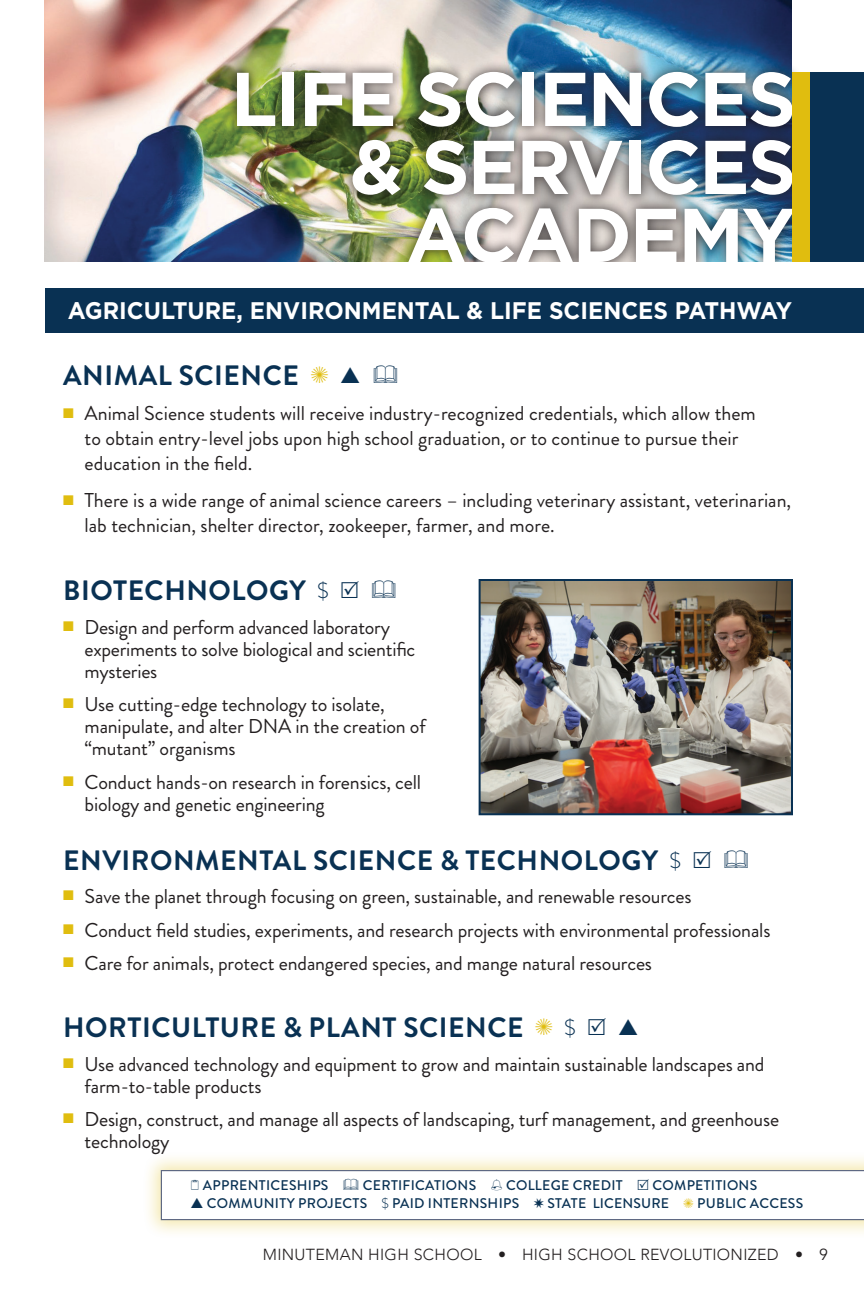
<style>
.page{position:relative;width:864px;height:1296px;background:#fff}
.page>*{position:absolute;margin:0;border:0;box-sizing:border-box;transform-origin:0 0}
.t1{font:700 76px/68px "Gotham";letter-spacing:-.03em;color:#fff;text-align:right}
.t2{font:700 28px "Brandon Grotesque";letter-spacing:.02em;color:#093153}
.t3{font:700 24px "Gotham";color:#fff;scale:.95 1}
.t4{font:300 22px "Brandon Grotesque";color:#093153}
.t5{font:20px/22px "Brandon Grotesque";letter-spacing:-.01em;color:#231f20}
.t6{font:300 16px "Avenir";letter-spacing:.02em;color:#231f20}
.t7{font:500 14px "Brandon Grotesque";letter-spacing:.02em;color:#093153}
.s1{color:#e0bd0f}
.s2{font-weight:300;font-size:22px}
.s3{font-weight:300}
.s4{font-weight:400}
</style>
<div class="page">
<div style="left:141px;top:1151px;width:723px;height:88px;background:#e0bd0f;opacity:.33"></div>
<img style="left:44px;top:0;width:748px;height:262px">
<div style="left:224px;top:59px;width:584px;height:217px;background:#231f20;opacity:.75"></div>
<div style="left:792px;top:73px;width:72px;height:198px;background:#e0bd0f"></div>
<div style="left:810px;top:73px;width:54px;height:198px;background:#093153"></div>
<div style="left:30px;top:262px;width:834px;height:32px;background:#fff"></div>
<div style="left:45px;top:288px;width:819px;height:45px;background:#093153"></div>
<img style="left:482px;top:582px;width:308px;height:230px">
<div style="left:479px;top:579px;width:314px;height:236px;border:2px solid #093153"></div>
<svg style="left:161px;top:1170px;width:703px;height:50px"></svg>
<h1 class="t1" style="left:231px;top:65px;width:567px">LIFE SCIENCES &amp; SERVICES<br>ACADEMY</h1>
<p class="t3" style="left:68px;top:295px;width:764px">AGRICULTURE, ENVIRONMENTAL &amp; LIFE SCIENCES PATHWAY</p>
<p class="t2" style="left:63px;top:356px;width:237px">ANIMAL SCIENCE</p>
<p class="t5" style="left:85px;top:401px;width:673px;line-height:25px;text-indent:-22px"><span class="s1">■</span> Animal Science students will receive industry-recognized credentials, which allow them to obtain entry-level jobs upon high school graduation, or to continue to pursue their education in the field.</p>
<p class="t5" style="left:85px;top:488px;width:708px;line-height:25px;text-indent:-22px"><span class="s1">■</span> There is a wide range of animal science careers – including veterinary assistant, veterinarian, lab technician, shelter director, zookeeper, farmer, and more.</p>
<p class="t2" style="left:63px;top:571px;width:267px">BIOTECHNOLOGY <span class="s2">$</span></p>
<p class="t5" style="left:85px;top:616px;width:332px;text-indent:-22px"><span class="s1">■</span> Design and perform advanced laboratory experiments to solve biological and scientific mysteries</p>
<p class="t5" style="left:85px;top:693px;width:343px;text-indent:-22px"><span class="s1">■</span> Use cutting-edge technology to isolate, manipulate, and alter DNA in the creation of “mutant” organisms</p>
<p class="t5" style="left:85px;top:771px;width:338px;text-indent:-22px"><span class="s1">■</span> Conduct hands-on research in forensics, cell biology and genetic engineering</p>
<p class="t2" style="left:63px;top:840px;width:620px">ENVIRONMENTAL SCIENCE &amp; TECHNOLOGY <span class="s2">$</span></p>
<p class="t5" style="left:63px;top:886px;width:630px"><span class="s1">■</span> Save the planet through focusing on green, sustainable, and renewable resources</p>
<p class="t5" style="left:63px;top:919px;width:709px"><span class="s1">■</span> Conduct field studies, experiments, and research projects with environmental professionals</p>
<p class="t5" style="left:63px;top:953px;width:591px"><span class="s1">■</span> Care for animals, protect endangered species, and mange natural resources</p>
<p class="t2" style="left:63px;top:1008px;width:462px">HORTICULTURE &amp; PLANT SCIENCE</p>
<p class="t4" style="left:564px;top:1013px;width:13px">$</p>
<p class="t5" style="left:85px;top:1053px;width:681px;text-indent:-22px"><span class="s1">■</span> Use advanced technology and equipment to grow and maintain sustainable landscapes and farm-to-table products</p>
<p class="t5" style="left:85px;top:1109px;width:696px;text-indent:-22px"><span class="s1">■</span> Design, construct, and manage all aspects of landscaping, turf management, and greenhouse technology</p>
<p class="t7" style="left:203px;top:1176px;width:127px">APPRENTICESHIPS</p>
<p class="t7" style="left:363px;top:1176px;width:115px">CERTIFICATIONS</p>
<p class="t7" style="left:506px;top:1176px;width:118px">COLLEGE CREDIT</p>
<p class="t7" style="left:653px;top:1176px;width:106px">COMPETITIONS</p>
<p class="t7" style="left:207px;top:1194px;width:314px">COMMUNITY PROJECTS <span class="s3">$</span> PAID INTERNSHIPS</p>
<p class="t7" style="left:547px;top:1194px;width:123px">STATE LICENSURE</p>
<p class="t7" style="left:697px;top:1194px;width:108px">PUBLIC ACCESS</p>
<p class="t6" style="left:263px;top:1245px;width:567px">MINUTEMAN HIGH SCHOOL <span class="s4">•</span> HIGH SCHOOL REVOLUTIONIZED <span class="s4">• 9</span></p>
</div>
